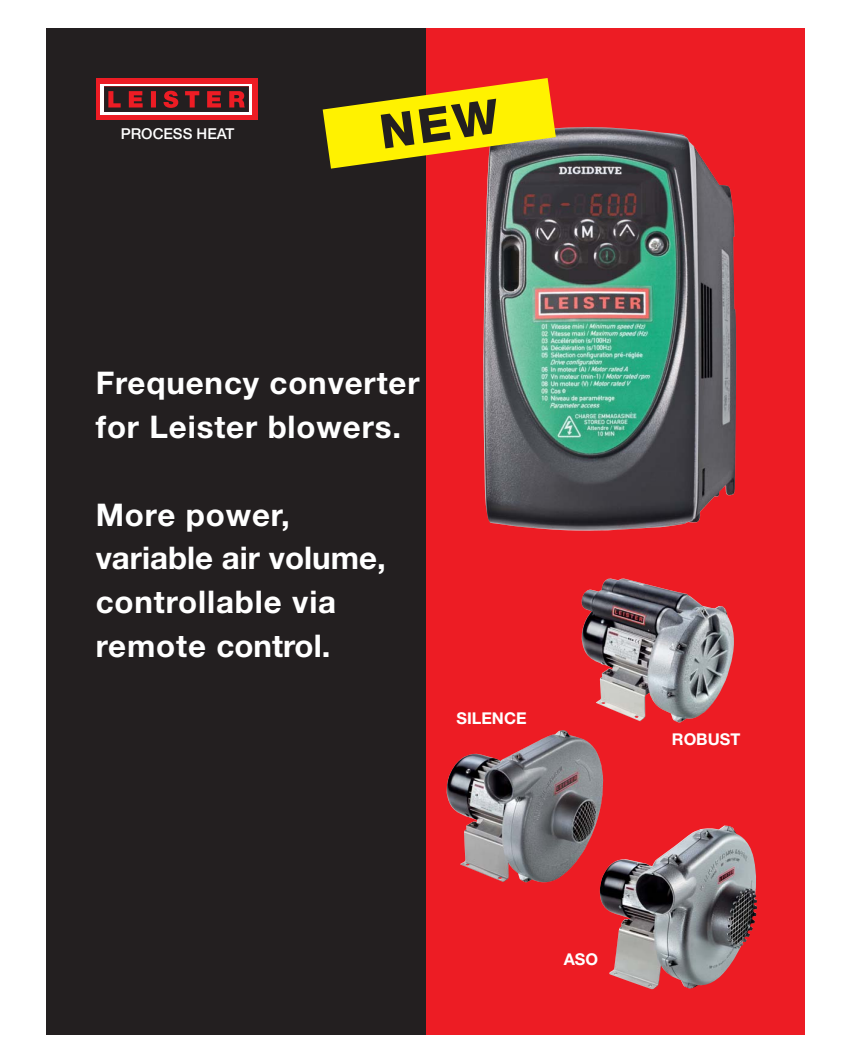
<style>
.page{position:relative;width:851px;height:1063px;background:#fff}
.page>*{position:absolute;margin:0;border:0;box-sizing:border-box;transform-origin:0 0}
.t1{font:700 31.25px/43.8px "Helvetica Neue";letter-spacing:.01em;color:#fff}
.t2{font:700 31.25px/43.8px "Helvetica Neue";letter-spacing:.03em;color:#fff}
.t3{font:700 16.25px "Helvetica Neue";color:#fff}
.t4{font:500 15px "Helvetica Neue";color:#fff}
</style>
<div class="page">
<div style="left:423px;top:28px;width:381px;height:1007px;background:#ed1c24"></div>
<div style="left:46px;top:28px;width:379px;height:1007px;background:#231f20"></div>
<div style="left:96px;top:78px;width:161px;height:42px;background:#ed1c24"></div>
<div style="left:101px;top:84px;width:151px;height:31px;background:#fff"></div>
<svg style="left:104px;top:86px;width:145px;height:26px;background:#5f1d21"></svg>
<img style="left:599px;top:825px;width:158px;height:165px">
<img style="left:581px;top:578px;width:152px;height:145px">
<img style="left:446px;top:730px;width:157px;height:153px">
<img style="left:483px;top:127px;width:253px;height:404px">
<svg style="left:322px;top:78px;width:234px;height:91px"></svg>
<p class="t4" style="left:121px;top:129px;width:115px">PROCESS HEAT</p>
<p class="t2" style="left:96px;top:364px;width:325px">Frequency converter for Leister blowers.</p>
<p class="t1" style="left:96px;top:495px;width:291px">More power, variable air volume, controllable via remote control.</p>
<p class="t3" style="left:456px;top:713px;width:72px">SILENCE</p>
<p class="t3" style="left:671px;top:733px;width:70px">ROBUST</p>
<p class="t3" style="left:563px;top:953px;width:36px">ASO</p>
</div>
